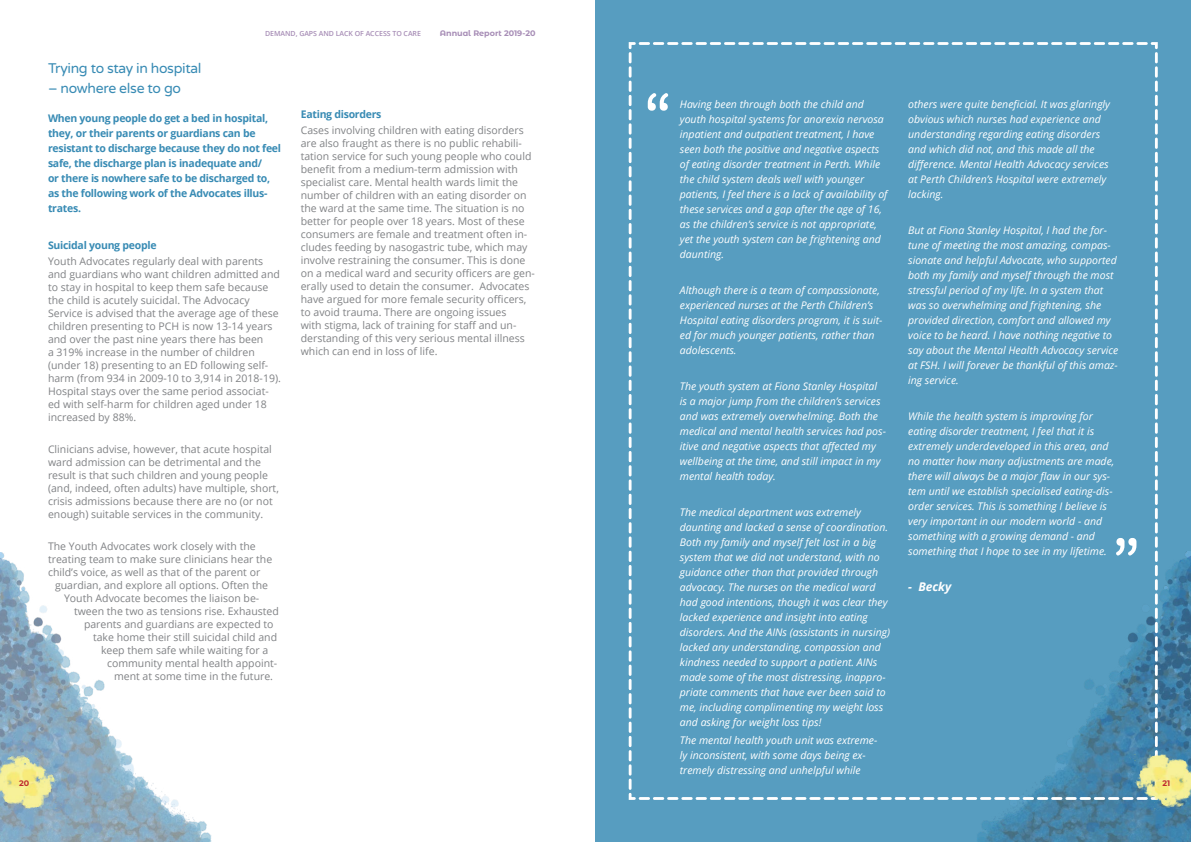
<style>
.page{position:relative;width:1191px;height:842px;background:#fff}
.page>*{position:absolute;margin:0;border:0;box-sizing:border-box;transform-origin:0 0}
.t1{font:66px "Varela Round";color:#fff}
.t2{font:14px "Varela Round";letter-spacing:-.025em;color:#388bb4}
.t3{font:italic 700 12px "Open Sans";color:#fff}
.t4{font:italic 10.5px/15px "Open Sans";color:#fff}
.t5{font:10.5px/13px "Open Sans";color:#808285}
.t6{font:700 10.5px/15px "Open Sans";letter-spacing:-.025em;color:#388bb4}
.t7{font:700 8px "Montserrat Alternates";color:#a78db6}
.t8{font:700 8px "Montserrat Alternates";color:#bf2a2e}
.t9{font:600 7px "Open Sans";letter-spacing:-.005em;color:#a78db6}
</style>
<div class="page">
<img style="left:0;top:553px;width:212px;height:289px">
<img style="left:0;top:744px;width:71px;height:67px">
<div style="left:595px;top:0;width:596px;height:842px;background:#579dc0"></div>
<img style="left:977px;top:551px;width:214px;height:291px">
<svg style="left:628px;top:42px;width:531px;height:759px"></svg>
<img style="left:1119px;top:751px;width:72px;height:60px">
<h2 class="t2" style="left:48px;top:60px;width:155px">Trying to stay in hospital</h2>
<h2 class="t2" style="left:48px;top:80px;width:135px">– nowhere else to go</h2>
<p class="t9" style="left:265px;top:28px;width:157px">DEMAND, GAPS AND LACK OF ACCESS TO CARE</p>
<p class="t7" style="left:440px;top:27px;width:97px">Annual Report 2019-20</p>
<p class="t6" style="left:48px;top:110px;width:234px">When young people do get a bed in hospital, they, or their parents or guardians can be resistant to discharge because they do not feel safe, the discharge plan is inadequate and/<br>or there is nowhere safe to be discharged to, as the following work of the Advocates illus&shy;trates.</p>
<p class="t6" style="left:48px;top:237px;width:110px">Suicidal young people</p>
<p class="t5" style="left:48px;top:254px;width:234px">Youth Advocates regularly deal with parents and guardians who want children admitted and to stay in hospital to keep them safe because the child is acutely suicidal. The Advocacy Service is advised that the average age of these children presenting to PCH is now 13-14 years and over the past nine years there has been<br>a 319% increase in the number of children (under 18) presenting to an ED following self&shy;harm (from 934 in 2009-10 to 3,914 in 2018-19).<br>Hospital stays over the same period associat&shy;ed with self-harm for children aged under 18 increased by 88%.</p>
<p class="t5" style="left:48px;top:442px;width:232px">Clinicians advise, however, that acute hospital ward admission can be detrimental and the result is that such children and young people (and, indeed, often adults) have multiple, short, crisis admissions because there are no (or not enough) suitable services in the community.</p>
<p class="t5" style="left:48px;top:539px;width:226px">The Youth Advocates work closely with the treating team to make sure clinicians hear the child’s voice, as well as that of the parent or</p>
<p class="t5" style="left:55px;top:578px;width:215px">guardian, and explore all options. Often the</p>
<p class="t5" style="left:64px;top:591px;width:197px">Youth Advocate becomes the liaison be-</p>
<p class="t5" style="left:74px;top:604px;width:206px">tween the two as tensions rise. Exhausted</p>
<p class="t5" style="left:84px;top:617px;width:191px">parents and guardians are expected to</p>
<p class="t5" style="left:93px;top:630px;width:186px">take home their still suicidal child and</p>
<p class="t5" style="left:101px;top:643px;width:169px">keep them safe while waiting for a</p>
<p class="t5" style="left:107px;top:656px;width:172px">community mental health appoint-</p>
<p class="t5" style="left:114px;top:669px;width:161px">ment at some time in the future.</p>
<p class="t6" style="left:301px;top:106px;width:82px">Eating disorders</p>
<p class="t5" style="left:301px;top:123px;width:236px">Cases involving children with eating disorders are also fraught as there is no public rehabili&shy;tation service for such young people who could benefit from a medium-term admission with specialist care. Mental health wards limit the number of children with an eating disorder on the ward at the same time. The situation is no better for people over 18 years. Most of these consumers are female and treatment often in&shy;cludes feeding by nasogastric tube, which may involve restraining the consumer. This is done on a medical ward and security officers are gen&shy;erally used to detain the consumer. Advocates have argued for more female security officers, to avoid trauma. There are ongoing issues<br>with stigma, lack of training for staff and un&shy;derstanding of this very serious mental illness which can end in loss of life.</p>
<p class="t8" style="left:19px;top:777px;width:12px">20</p>
<h1 class="t1" style="left:643px;top:82px;width:30px">“</h1>
<p class="t4" style="left:680px;top:96px;width:209px">Having been through both the child and youth hospital systems for anorexia nervosa inpatient and outpatient treatment, I have seen both the positive and negative aspects of eating disorder treatment in Perth. While the child system deals well with younger patients, I feel there is a lack of availability of these services and a gap after the age of 16, as the children’s service is not appropriate, yet the youth system can be frightening and daunting.</p>
<p class="t4" style="left:680px;top:282px;width:204px">Although there is a team of compassionate, experienced nurses at the Perth Children’s Hospital eating disorders program, it is suit&shy;ed for much younger patients, rather than adolescents.</p>
<p class="t4" style="left:680px;top:378px;width:208px">The youth system at Fiona Stanley Hospital is a major jump from the children’s services and was extremely overwhelming. Both the medical and mental health services had pos&shy;itive and negative aspects that affected my wellbeing at the time, and still impact in my mental health today.</p>
<p class="t4" style="left:680px;top:504px;width:212px">The medical department was extremely daunting and lacked a sense of coordination.<br>Both my family and myself felt lost in a big system that we did not understand, with no guidance other than that provided through advocacy. The nurses on the medical ward had good intentions, though it was clear they lacked experience and insight into eating disorders. And the AINs (assistants in nursing) lacked any understanding, compassion and kindness needed to support a patient. AINs made some of the most distressing, inappro&shy;priate comments that have ever been said to me, including complimenting my weight loss and asking for weight loss tips!</p>
<p class="t4" style="left:680px;top:732px;width:199px">The mental health youth unit was extreme&shy;ly inconsistent, with some days being ex&shy;tremely distressing and unhelpful while</p>
<p class="t4" style="left:908px;top:96px;width:203px">others were quite beneficial. It was glaringly obvious which nurses had experience and understanding regarding eating disorders and which did not, and this made all the difference. Mental Health Advocacy services at Perth Children’s Hospital were extremely lacking.</p>
<p class="t4" style="left:908px;top:222px;width:212px">But at Fiona Stanley Hospital, I had the for&shy;tune of meeting the most amazing, compas&shy;sionate and helpful Advocate, who supported both my family and myself through the most stressful period of my life. In a system that was so overwhelming and frightening, she provided direction, comfort and allowed my voice to be heard. I have nothing negative to say about the Mental Health Advocacy service at FSH. I will forever be thankful of this amaz&shy;ing service.</p>
<p class="t4" style="left:908px;top:408px;width:208px">While the health system is improving for eating disorder treatment, I feel that it is extremely underdeveloped in this area, and no matter how many adjustments are made, there will always be a major flaw in our sys&shy;tem until we establish specialised eating-dis&shy;order services. This is something I believe is very important in our modern world - and something with a growing demand - and something that I hope to see in my lifetime.</p>
<p class="t3" style="left:908px;top:578px;width:45px">- Becky</p>
<p class="t8" style="left:1162px;top:777px;width:9px">21</p>
</div>
